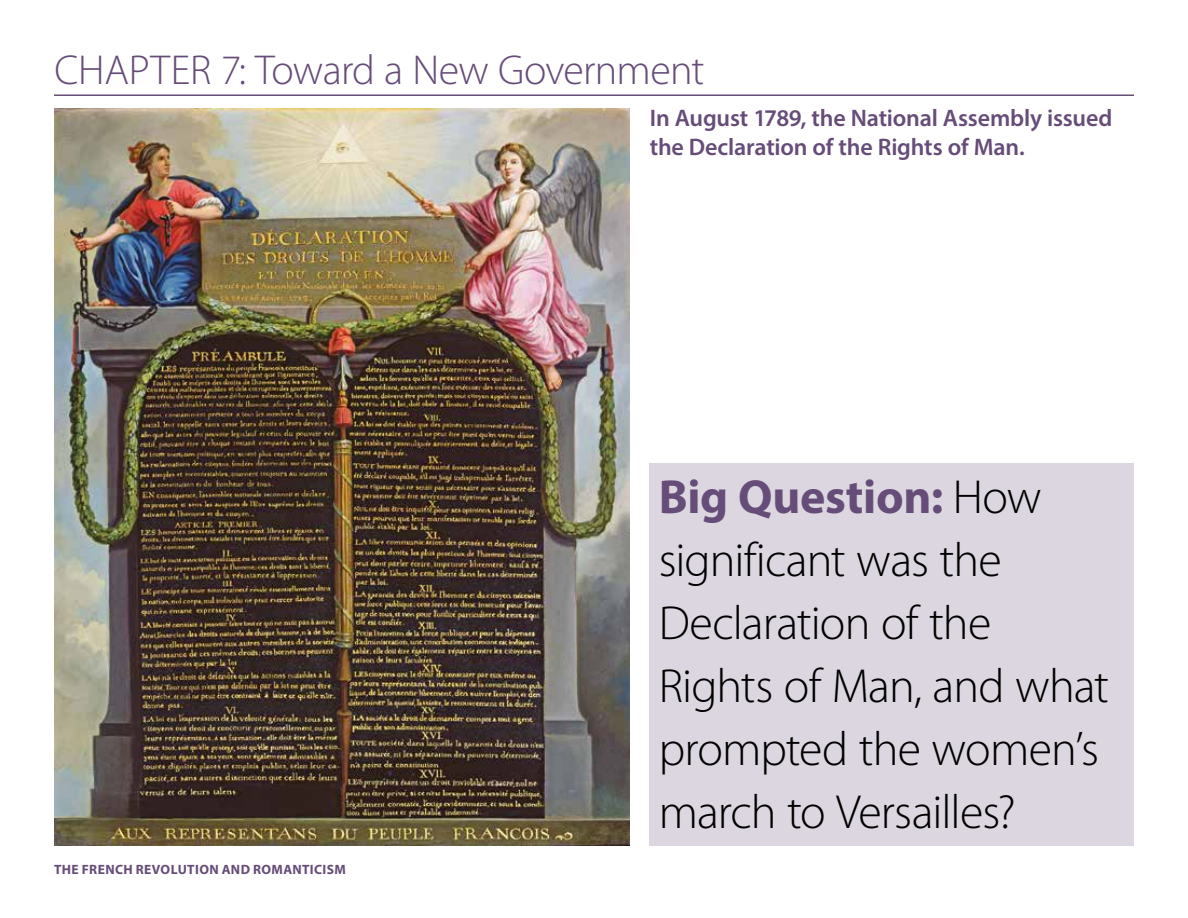
<style>
.page{position:relative;width:1188px;height:918px;background:#fff}
.page>*{position:absolute;margin:0;border:0;box-sizing:border-box;transform-origin:0 0}
.t1{font:300 48px/63px "Myriad Pro";letter-spacing:-.02em;color:#000}
.t2{font:300 42px "Myriad Pro";letter-spacing:-.015em;color:#664d79}
.t3{font:600 24px/28.8px "Myriad Pro";letter-spacing:-.01em;color:#664d79}
.t4{font:700 13.5px "Myriad Pro";letter-spacing:.025em;color:#664d79}
.s1{font-weight:700;color:#664d79}
</style>
<div class="page">
<hr style="left:54px;top:94px;width:1080px;height:2px;background:#664d79">
<div style="left:650px;top:463px;width:484px;height:383px;background:#dbd6df"></div>
<img style="left:54px;top:108px;width:576px;height:738px">
<p class="t2" style="left:54px;top:47px;width:652px">CHAPTER 7: Toward a New Government</p>
<p class="t3" style="left:650px;top:103px;width:464px">In August 1789, the National Assembly issued the Declaration of the Rights of Man.</p>
<p class="t4" style="left:54px;top:861px;width:293px">THE FRENCH REVOLUTION AND ROMANTICISM</p>
<p class="t1" style="left:659px;top:466px;width:452px"><span class="s1">Big Question:</span> How significant was the<br>Declaration of the<br>Rights of Man, and what prompted the women’s march to Versailles?</p>
</div>
